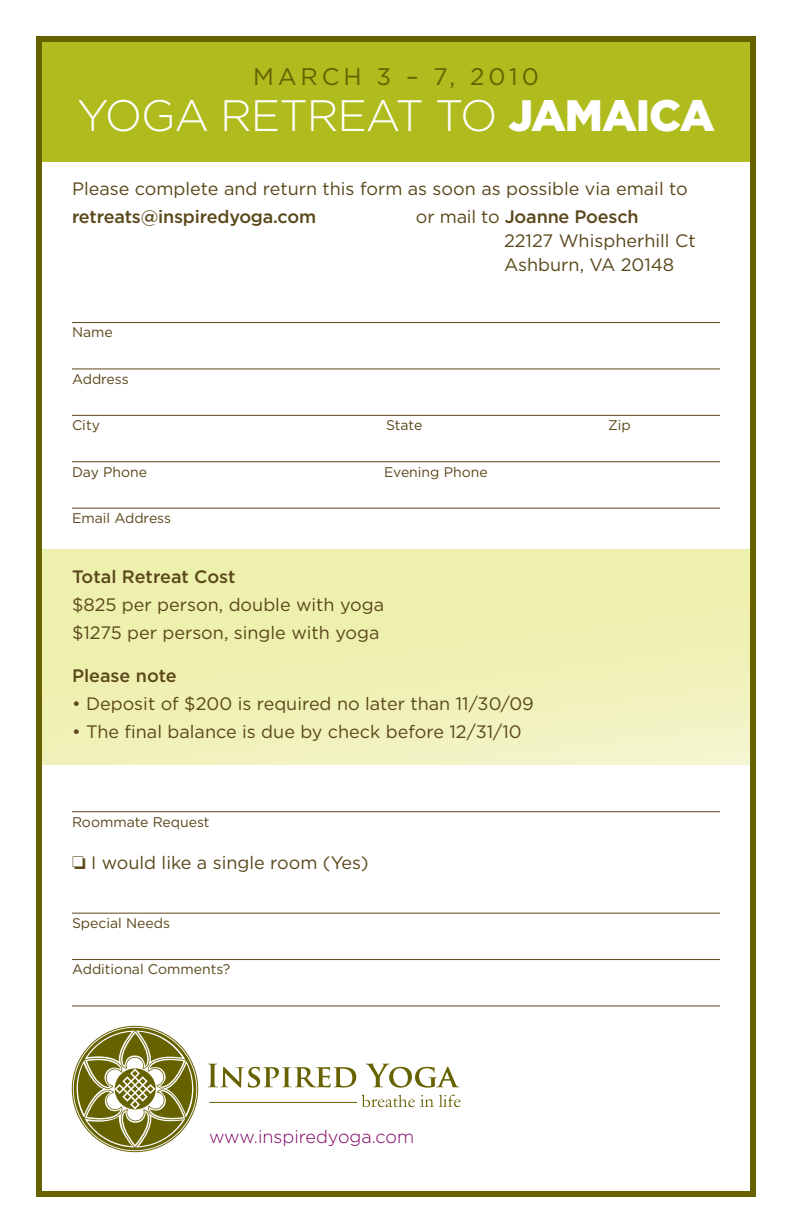
<style>
.page{position:relative;width:792px;height:1224px;background:#fff}
.page>*{position:absolute;margin:0;border:0;box-sizing:border-box;transform-origin:0 0}
.t1{font:300 44px "Gotham";letter-spacing:-.025em;color:#fff}
.t2{font:24px "Gotham";letter-spacing:.16em;color:#676200}
.t3{font:18px/28px "Gotham";color:#5a471a}
.t4{font:500 18px "Gotham";color:#5a471a}
.t5{font:300 18px "Gotham";color:#810164}
.t6{font:14px "Gotham";color:#5a471a}
.s1{font-weight:900}
.s2{font-weight:500}
.s3{font-weight:400}
</style>
<div class="page">
<div style="left:37px;top:549px;width:718px;height:216px;background:linear-gradient(to bottom,#edefa9,#f1f2bf)"></div>
<div style="left:37px;top:36px;width:718px;height:126px;background:#b0bb1d"></div>
<div style="left:36px;top:36px;width:720px;height:1161px;border:6px solid #676200"></div>
<hr style="left:72px;top:322px;width:648px;height:1px;background:#5a471a">
<hr style="left:72px;top:368px;width:648px;height:1px;background:#5a471a">
<hr style="left:72px;top:415px;width:648px;height:1px;background:#5a471a">
<hr style="left:72px;top:461px;width:648px;height:1px;background:#5a471a">
<hr style="left:72px;top:508px;width:648px;height:1px;background:#5a471a">
<hr style="left:72px;top:811px;width:648px;height:1px;background:#5a471a">
<hr style="left:72px;top:913px;width:648px;height:1px;background:#5a471a">
<hr style="left:72px;top:959px;width:648px;height:1px;background:#5a471a">
<hr style="left:72px;top:1005px;width:648px;height:1px;background:#5a471a">
<svg style="left:362px;top:1095px;width:99px;height:12px"></svg>
<svg style="left:208px;top:1064px;width:148px;height:24px"></svg>
<svg style="left:366px;top:1064px;width:93px;height:24px"></svg>
<hr style="left:209px;top:1102px;width:148px;height:1px;background:#676200">
<svg style="left:72px;top:1026px;width:126px;height:126px"></svg>
<p class="t2" style="left:253px;top:63px;width:287px">March 3 – 7, 2010</p>
<p class="t1" style="left:77px;top:88px;width:639px">Yoga Retr eat to <span class="s1">JAMAICA</span></p>
<p class="t3" style="left:72px;top:174px;width:617px">Please complete and return this form as soon as possible via email to <span class="s2">retreats@inspiredyoga.com</span></p>
<p class="t4" style="left:416px;top:205px;width:224px"><span class="s3">or mail to</span> Joanne Poesch</p>
<p class="t3" style="left:504px;top:226px;width:193px">22127 Whispherhill Ct</p>
<p class="t3" style="left:416px;top:250px;width:35px">A</p>
<p class="t3" style="left:518px;top:250px;width:158px">shburn, VA 20148</p>
<p class="t6" style="left:72px;top:325px;width:42px">Name</p>
<p class="t6" style="left:72px;top:371px;width:58px">Address</p>
<p class="t6" style="left:72px;top:418px;width:29px">City</p>
<p class="t6" style="left:386px;top:418px;width:38px">State</p>
<p class="t6" style="left:608px;top:418px;width:24px">Zip</p>
<p class="t6" style="left:72px;top:464px;width:77px">Day Phone</p>
<p class="t6" style="left:384px;top:464px;width:105px">Evening Phone</p>
<p class="t6" style="left:72px;top:510px;width:101px">Email Address</p>
<p class="t3" style="left:72px;top:563px;width:314px"><span class="s2">Total Retreat Cost<br></span>$825 per person, double with yoga</p>
<p class="t3" style="left:72px;top:619px;width:309px">$1275 per person, single with yoga</p>
<p class="t4" style="left:72px;top:664px;width:106px">Please note</p>
<p class="t3" style="left:72px;top:689px;width:463px">• Deposit of $200 is required no later than 11/30/09</p>
<p class="t3" style="left:72px;top:717px;width:451px">• The final balance is due by check before 12/31/10</p>
<p class="t6" style="left:72px;top:814px;width:139px">Roommate Request</p>
<p class="t3" style="left:72px;top:848px;width:298px">❏ I would like a single room (Yes)</p>
<p class="t6" style="left:72px;top:915px;width:100px">Special Needs</p>
<p class="t6" style="left:72px;top:962px;width:160px">Additional Comments?</p>
<p class="t5" style="left:209px;top:1126px;width:207px">www.inspiredyoga.com</p>
</div>
